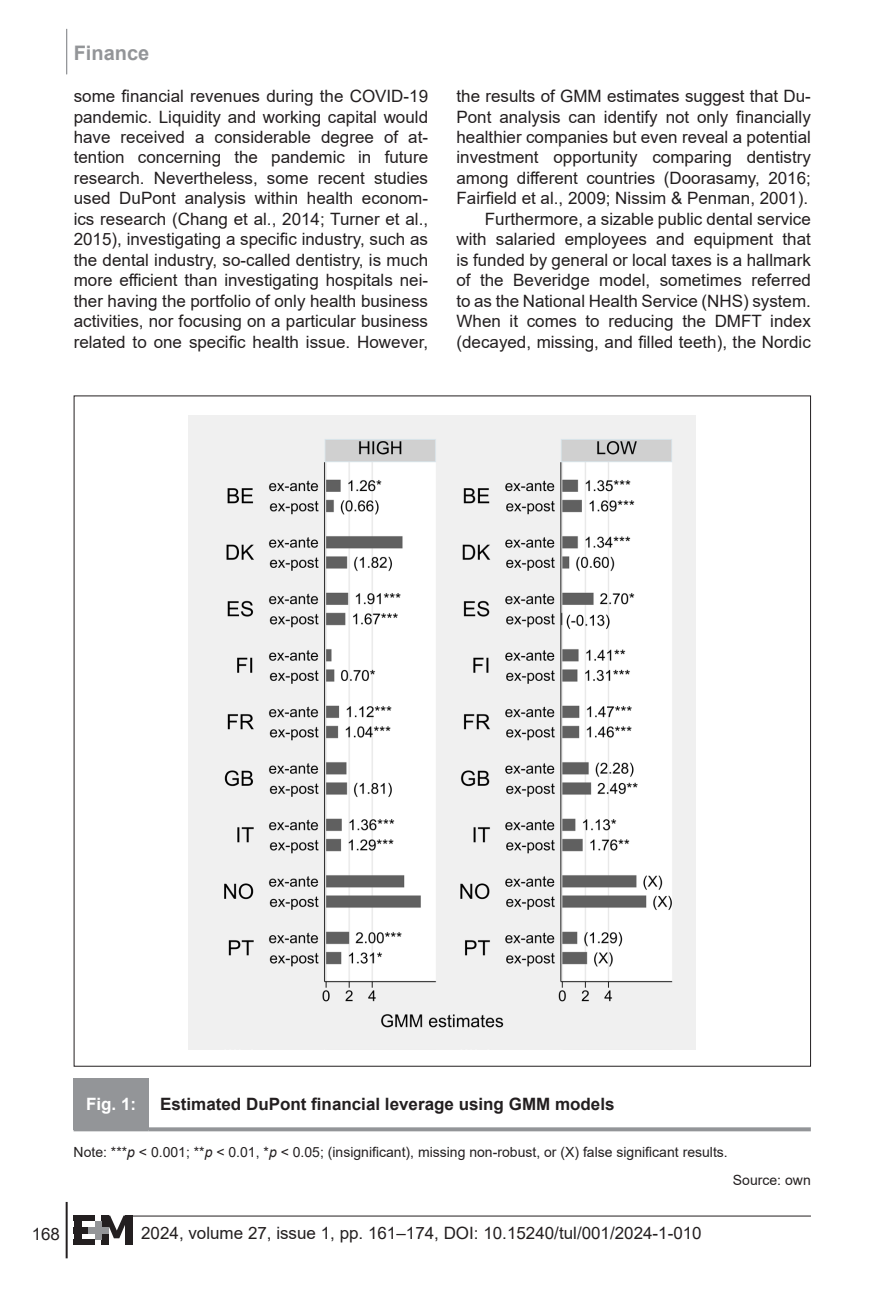
<style>
.page{position:relative;width:896px;height:1304px;background:#fff}
.page>*{position:absolute;margin:0;border:0;box-sizing:border-box;transform-origin:0 0}
.t1{font:700 20px "Arial";color:#939598}
.základní_text_A_-_1{font:17px/20.4px "Arial";color:#231f20;text-align:justify}
.základní_text_A_-_od{font:17px/20.4px "Arial";color:#231f20;text-align:justify}
.název_tabulky{font:700 17px "Arial";color:#231f20}
.tab_č{font:700 17px "Arial";color:#fff}
.poznámka{font:14px "Arial";color:#231f20}
.zdroj{font:14px "Arial";color:#231f20}
.s1{font-style:italic}
</style>
<div class="page">
<hr style="left:66px;top:1202px;width:2px;height:56px;background:#231f20">
<hr style="left:125px;top:1215px;width:686px;height:1px;background:#231f20">
<div style="left:74px;top:1215px;width:21px;height:6px;background:#231f20"></div>
<div style="left:74px;top:1239px;width:21px;height:6px;background:#231f20"></div>
<div style="left:74px;top:1227px;width:14px;height:6px;background:#231f20"></div>
<div style="left:74px;top:1215px;width:7px;height:30px;background:#231f20"></div>
<div style="left:101px;top:1216px;width:7px;height:29px;background:#231f20"></div>
<div style="left:125px;top:1216px;width:7px;height:29px;background:#231f20"></div>
<svg style="left:104px;top:1215px;width:21px;height:23px"></svg>
<div style="left:95px;top:1221px;width:6px;height:18px;background:#939598"></div>
<div style="left:88px;top:1227px;width:20px;height:6px;background:#939598"></div>
<hr style="left:66px;top:29px;width:1px;height:45px;background:#939598">
<div style="left:74px;top:1078px;width:75px;height:51px;background:#939598"></div>
<hr style="left:74px;top:1127px;width:75px;height:4px;background:#939598">
<svg style="left:149px;top:1127px;width:662px;height:4px;background:#9c9ea0"></svg>
<img style="left:189px;top:416px;width:507px;height:633px">
<p class="t1" style="left:74px;top:39px;width:77px">Finance</p>
<p class="základní_text_A_-_1" style="left:74px;top:86px;width:356px">some financial revenues during the COVID-19 pandemic. Liquidity and working capital would have received a considerable degree of at&shy;tention concerning the pandemic in future research. Nevertheless, some recent studies used DuPont analysis within health econom&shy;ics research (Chang et al., 2014; Turner et al., 2015), investigating a specific industry, such as the dental industry, so-called dentistry, is much more efficient than investigating hospitals nei&shy;ther having the portfolio of only health business activities, nor focusing on a particular business related to one specific health issue. However,</p>
<p class="základní_text_A_-_1" style="left:456px;top:86px;width:356px">the results of GMM estimates suggest that Du-Pont analysis can identify not only financially healthier companies but even reveal a potential investment opportunity comparing dentistry among different countries (Doorasamy, 2016; Fairfield et al., 2009; Nissim &amp; Penman, 2001).</p>
<p class="základní_text_A_-_od" style="left:456px;top:209px;width:356px;text-indent:28px">Furthermore, a sizable public dental service with salaried employees and equipment that is funded by general or local taxes is a hallmark of the Beveridge model, sometimes referred to as the National Health Service (NHS) system.<br>When it comes to reducing the DMFT index (decayed, missing, and filled teeth), the Nordic</p>
<p class="tab_č" style="left:86px;top:1092px;width:52px">Fig. 1:</p>
<p class="název_tabulky" style="left:160px;top:1092px;width:456px">Estimated DuPont financial leverage using GMM models</p>
<p class="poznámka" style="left:74px;top:1143px;width:656px">Note: ***<span class="s1">p</span> &lt; 0.001; **<span class="s1">p</span> &lt; 0.01, *<span class="s1">p</span> &lt; 0.05; (insignificant), missing non-robust, or (X) false significant results.</p>
<p class="základní_text_A_-_1" style="left:32px;top:1224px;width:30px">168</p>
<p class="základní_text_A_-_1" style="left:141px;top:1223px;width:562px">2024, volume 27, issue 1, pp. 161–174, DOI: 10.15240/tul/001/2024-1-010</p>
<p class="zdroj" style="left:733px;top:1171px;width:79px">Source: own</p>
</div>
